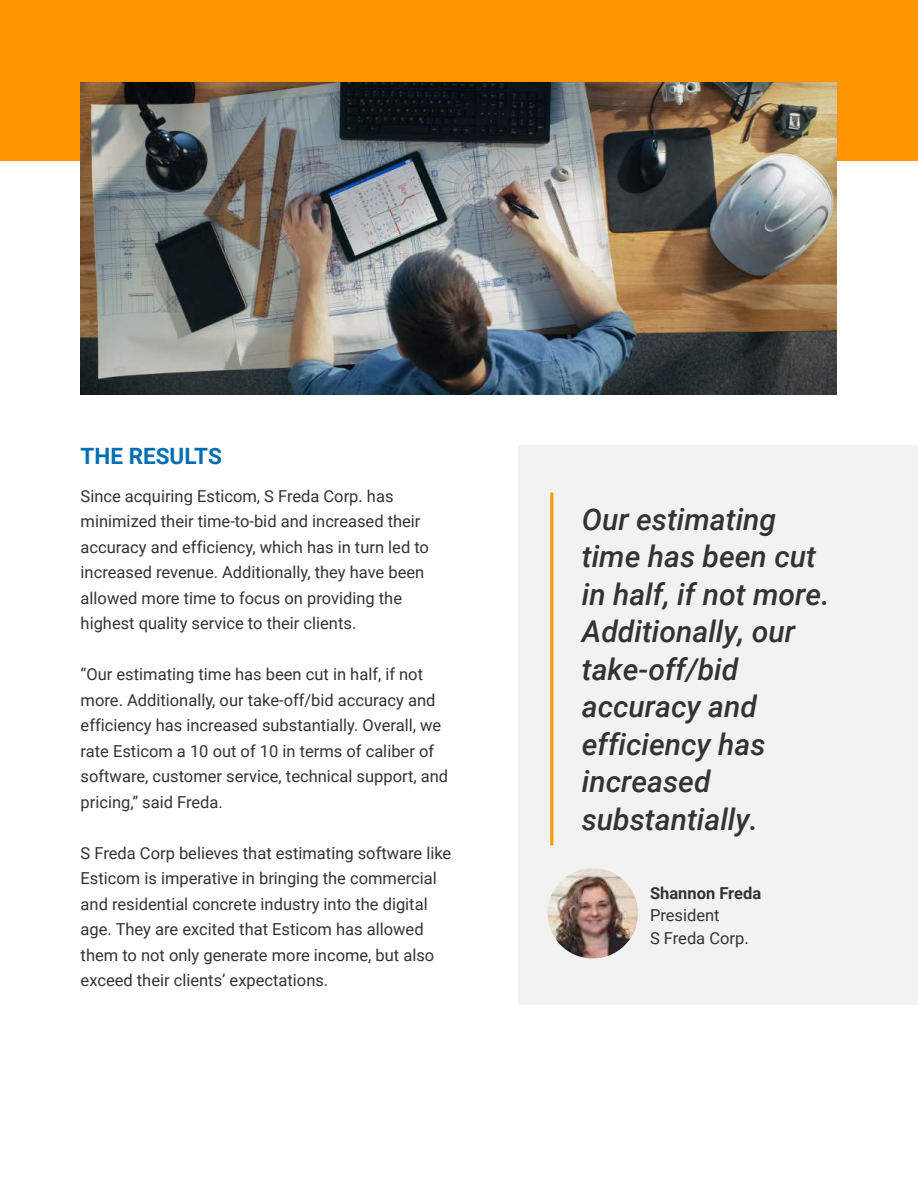
<style>
.page{position:relative;width:918px;height:1188px;background:#fff}
.page>*{position:absolute;margin:0;border:0;box-sizing:border-box;transform-origin:0 0}
.t1{font:italic 500 30px/37.5px "Roboto";color:#333}
.t2{font:700 22.5px "Roboto";color:#006eb2}
.t3{font:16.5px/25.5px "Roboto";color:#333}
.t4{font:700 16.5px "Roboto";color:#333}
</style>
<div class="page">
<div style="left:0;top:0;width:918px;height:161px;background:#ff9500"></div>
<div style="left:518px;top:445px;width:400px;height:560px;background:#f2f2f2"></div>
<hr style="left:550px;top:492px;width:3px;height:353px;background:#ff9500">
<img style="left:548px;top:868px;width:90px;height:91px;border-radius:45px">
<img style="left:81px;top:83px;width:755px;height:312px">
<h2 class="t2" style="left:81px;top:440px;width:143px">THE RESULTS</h2>
<p class="t3" style="left:81px;top:482px;width:350px">Since acquiring Esticom, S Freda Corp. has minimized their time-to-bid and increased their accuracy and efficiency, which has in turn led to increased revenue. Additionally, they have been allowed more time to focus on providing the highest quality service to their clients.</p>
<p class="t3" style="left:81px;top:661px;width:369px">“Our estimating time has been cut in half, if not more. Additionally, our take-off/bid accuracy and efficiency has increased substantially. Overall, we rate Esticom a 10 out of 10 in terms of caliber of software, customer service, technical support, and pricing,” said Freda.</p>
<p class="t3" style="left:81px;top:839px;width:372px">S Freda Corp believes that estimating software like Esticom is imperative in bringing the commercial and residential concrete industry into the digital age. They are excited that Esticom has allowed them to not only generate more income, but also exceed their clients’ expectations.</p>
<h1 class="t1" style="left:582px;top:499px;width:249px">Our estimating time has been cut in half, if not more.<br>Additionally, our take-off/bid accuracy and efficiency has increased substantially.</h1>
<p class="t4" style="left:650px;top:881px;width:113px">Shannon Freda</p>
<p class="t3" style="left:650px;top:903px;width:100px;line-height:22.5px">President<br>S Freda Corp.</p>
</div>
